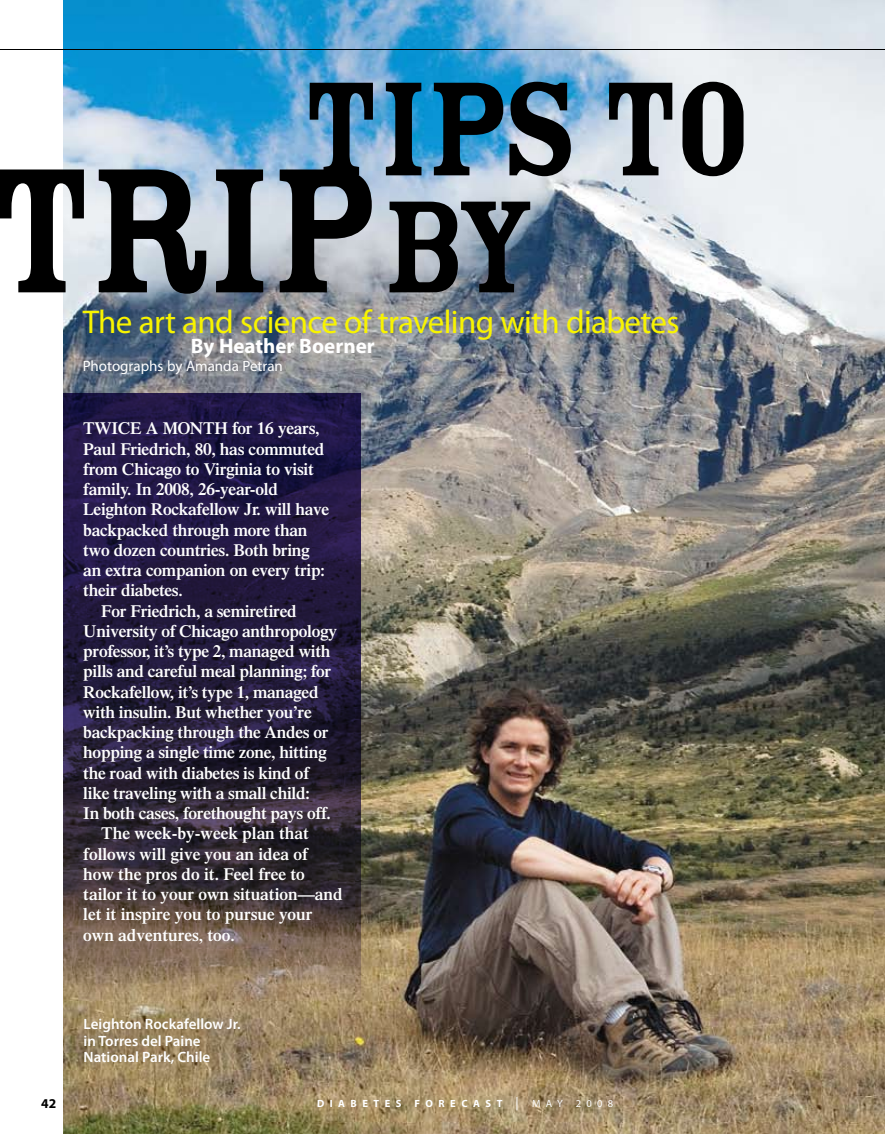
<style>
.page{position:relative;width:885px;height:1134px;background:#fff}
.page>*{position:absolute;margin:0;border:0;box-sizing:border-box;transform-origin:0 0}
.t1{font:33px "Myriad Pro";letter-spacing:-.02em;color:#f8f400}
.t2{font:700 21px "Myriad Pro";color:#fff}
.t3{font:600 17.25px "Times";letter-spacing:-.015em;color:#fff}
.t4{font:600 15px/16.5px "Myriad Pro";color:#fff}
.t5{font:15px "Myriad Pro";color:#fff}
.t6{font:700 13.5px "Myriad Pro";color:#000}
.t7{font:700 10.5px "Myriad Pro";letter-spacing:.52em;color:#fff}
.t8{font:10.5px "Myriad Pro";letter-spacing:.5em;color:#fff}
.s1{font-weight:400;font-size:13.5px}
</style>
<div class="page">
<img style="left:63px;top:0;width:821px;height:1134px">
<svg style="left:0;top:170px;width:530px;height:124px;background:#70757b"></svg>
<svg style="left:309px;top:82px;width:434px;height:94px;background:#546e80"></svg>
<hr style="left:0;top:49px;width:884px;height:1px;background:#000">
<svg style="left:63px;top:394px;width:297px;height:607px;background:#34293f"></svg>
<h1 class="t1" style="left:83px;top:302px;width:598px">The art and science of traveling with diabetes</h1>
<p class="t2" style="left:83px;top:332px;width:41px">B</p>
<p class="t2" style="left:203px;top:332px;width:173px">y Heather Boerner</p>
<p class="t5" style="left:83px;top:357px;width:202px">Photographs by Amanda Petran</p>
<p class="t3" style="left:83px;top:418px;width:237px">Twice a month for 16 years,</p>
<p class="t3" style="left:83px;top:438px;width:242px">Paul Friedrich, 80, has commuted</p>
<p class="t3" style="left:83px;top:459px;width:232px">from Chicago to Virginia to visit</p>
<p class="t3" style="left:83px;top:479px;width:196px">family. In 2008, 26-year-old</p>
<p class="t3" style="left:83px;top:499px;width:247px">Leighton Rockafellow Jr. will have</p>
<p class="t3" style="left:83px;top:519px;width:225px">backpacked through more than</p>
<p class="t3" style="left:83px;top:540px;width:228px">two dozen countries. Both bring</p>
<p class="t3" style="left:83px;top:560px;width:243px">an extra companion on every trip:</p>
<p class="t3" style="left:83px;top:580px;width:101px">their diabetes.</p>
<p class="t3" style="left:101px;top:600px;width:197px">For Friedrich, a semiretired</p>
<p class="t3" style="left:83px;top:621px;width:255px">University of Chicago anthropology</p>
<p class="t3" style="left:83px;top:641px;width:248px">professor, it’s type 2, managed with</p>
<p class="t3" style="left:83px;top:661px;width:249px">pills and careful meal planning; for</p>
<p class="t3" style="left:83px;top:681px;width:237px">Rockafellow, it’s type 1, managed</p>
<p class="t3" style="left:83px;top:702px;width:230px">with insulin. But whether you’re</p>
<p class="t3" style="left:83px;top:722px;width:247px">backpacking through the Andes or</p>
<p class="t3" style="left:83px;top:742px;width:245px">hopping a single time zone, hitting</p>
<p class="t3" style="left:83px;top:762px;width:227px">the road with diabetes is kind of</p>
<p class="t3" style="left:83px;top:783px;width:228px">like traveling with a small child:</p>
<p class="t3" style="left:83px;top:803px;width:249px">In both cases, forethought pays off.</p>
<p class="t3" style="left:101px;top:823px;width:209px">The week-by-week plan that</p>
<p class="t3" style="left:83px;top:843px;width:226px">follows will give you an idea of</p>
<p class="t3" style="left:83px;top:864px;width:223px">how the pros do it. Feel free to</p>
<p class="t3" style="left:83px;top:884px;width:261px">tailor it to your own situation—and</p>
<p class="t3" style="left:83px;top:904px;width:231px">let it inspire you to pursue your</p>
<p class="t3" style="left:83px;top:924px;width:153px">own adventures, too.</p>
<p class="t4" style="left:84px;top:1015px;width:159px">Leighton Rockafellow Jr. in Torres del Paine<br>National Park, Chile</p>
<p class="t6" style="left:41px;top:1095px;width:16px">42</p>
<p class="t7" style="left:317px;top:1096px;width:203px">Diabetes Forecast <span class="s1">|</span></p>
<p class="t8" style="left:532px;top:1097px;width:82px">may 2008</p>
</div>
